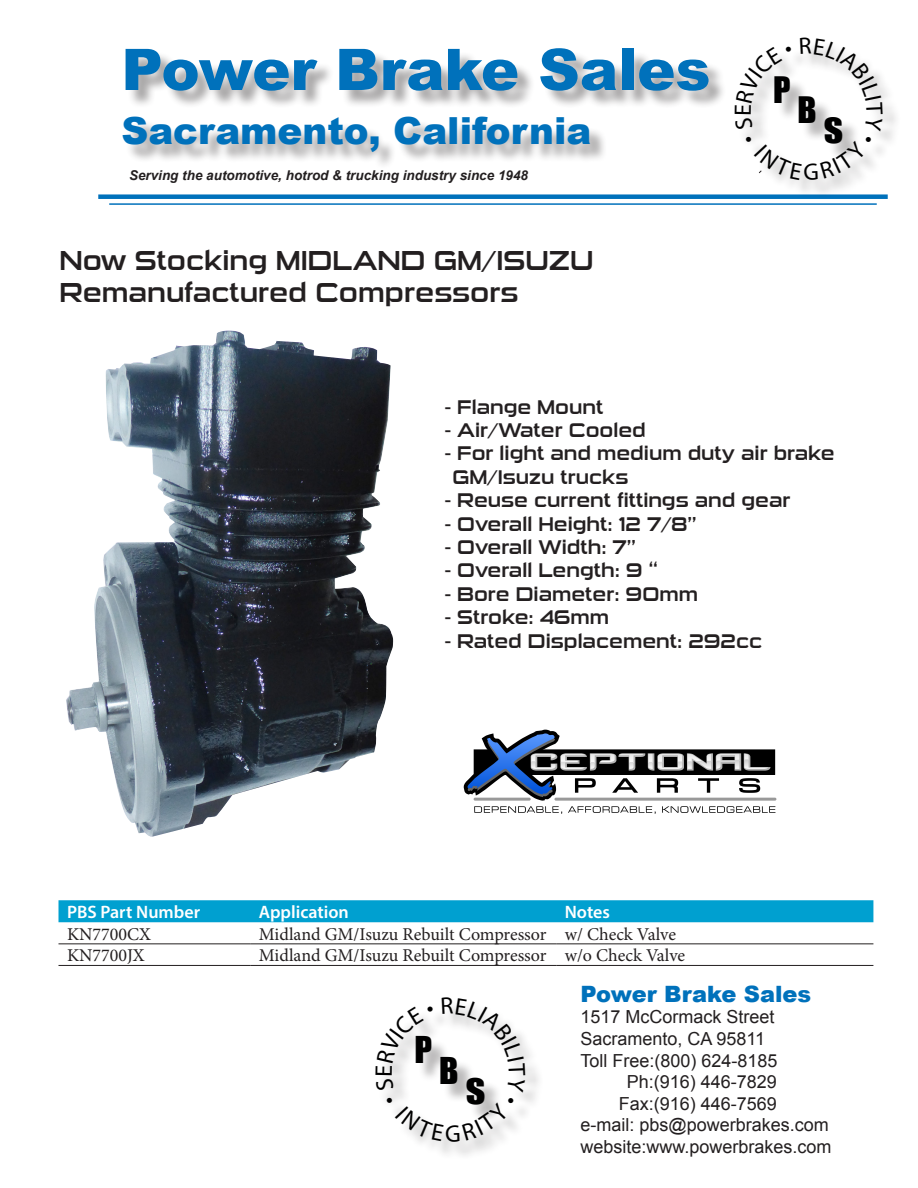
<style>
.page{position:relative;width:918px;height:1188px;background:#fff}
.page>*{position:absolute;margin:0;border:0;box-sizing:border-box;transform-origin:0 0}
.t1{font:900 57.45px "Arial";color:#0071bb}
.t2{font:40.2px "Impact";color:#000}
.t3{font:39.6px "Impact";color:#000}
.t4{font:900 37.35px "Arial";color:#0071bb}
.t5{font:34.05px "Impact";color:#000}
.t6{font:33.6px "Impact";color:#000}
.t7{font:27px/32.4px "Sui Generis Rg";color:#231f20}
.t8{font:900 22.5px "Arial";color:#0071bb}
.t9{font:19.5px/23.4px "Sui Generis Rg";color:#231f20}
.t10{font:18px "Arial";color:#231f20}
.t11{font:18px "Minion Pro";color:#231f20}
.t12{font:600 18px "Myriad Pro";color:#fff}
.t13{font:italic 700 13.5px "Arial";color:#231f20}
</style>
<div class="page">
<div style="left:58px;top:900px;width:815px;height:22px;background:#00a0d0"></div>
<hr style="left:58px;top:944px;width:192px;height:1px;background:#231f20">
<hr style="left:250px;top:944px;width:306px;height:1px;background:#231f20">
<hr style="left:556px;top:944px;width:317px;height:1px;background:#231f20">
<hr style="left:58px;top:965px;width:192px;height:1px;background:#231f20">
<hr style="left:250px;top:965px;width:306px;height:1px;background:#231f20">
<hr style="left:556px;top:965px;width:317px;height:1px;background:#231f20">
<img style="left:66px;top:331px;width:327px;height:506px">
<svg style="left:464px;top:730px;width:311px;height:84px"></svg>
<hr style="left:554px;top:798px;width:222px;height:3px;background:#999">
<hr style="left:474px;top:798px;width:57px;height:3px;background:#999">
<div style="left:98px;top:194px;width:790px;height:5px;background:#0071bb"></div>
<hr style="left:109px;top:203px;width:768px;height:2px;background:#0071bb">
<div style="left:126px;top:51px;width:601px;height:118px;background:#231f20;opacity:.39"></div>
<div style="left:737px;top:40px;width:164px;height:158px;background:#231f20;opacity:.35"></div>
<div style="left:378px;top:1001px;width:166px;height:159px;background:#231f20;opacity:.35"></div>
<svg style="left:737px;top:40px;width:146px;height:140px"></svg>
<svg style="left:378px;top:1001px;width:148px;height:141px"></svg>
<p class="t1" style="left:121px;top:28px;width:591px">Power Brake Sales</p>
<p class="t4" style="left:121px;top:104px;width:472px">Sacramento, California</p>
<p class="t13" style="left:129px;top:166px;width:401px">Serving the automotive, hotrod &amp; trucking industry since 1948</p>
<p class="t7" style="left:59px;top:245px;width:536px">Now Stocking MIDLAND GM/ISUZU<br>Remanufactured Compressors</p>
<p class="t6" style="left:773px;top:63px;width:19px">P</p>
<p class="t6" style="left:797px;top:84px;width:21px">B</p>
<p class="t3" style="left:824px;top:97px;width:21px">s</p>
<p class="t9" style="left:445px;top:395px;width:160px">- Flange Mount</p>
<p class="t9" style="left:445px;top:419px;width:202px">- Air/Water Cooled</p>
<p class="t9" style="left:452px;top:442px;width:384px;text-indent:-8px">- For light and medium duty air brake<br>GM/Isuzu trucks</p>
<p class="t9" style="left:445px;top:489px;width:347px">- Reuse current fittings and gear</p>
<p class="t9" style="left:445px;top:512px;width:253px">- Overall Height: 12 7/8”</p>
<p class="t9" style="left:445px;top:536px;width:193px">- Overall Width: 7”</p>
<p class="t9" style="left:445px;top:559px;width:214px">- Overall Length: 9 “</p>
<p class="t9" style="left:445px;top:583px;width:255px">- Bore Diameter: 90mm</p>
<p class="t9" style="left:445px;top:606px;width:166px">- Stroke: 46mm</p>
<p class="t9" style="left:445px;top:629px;width:319px">- Rated Displacement: 292cc</p>
<p class="t12" style="left:67px;top:901px;width:135px">PBS Part Number</p>
<p class="t12" style="left:259px;top:901px;width:92px">Application</p>
<p class="t12" style="left:565px;top:901px;width:47px">Notes</p>
<p class="t11" style="left:67px;top:922px;width:85px">KN7700CX</p>
<p class="t11" style="left:259px;top:922px;width:289px">Midland GM/Isuzu Rebuilt Compressor</p>
<p class="t11" style="left:565px;top:922px;width:113px">w/ Check Valve</p>
<p class="t11" style="left:67px;top:943px;width:79px">KN7700JX</p>
<p class="t11" style="left:259px;top:943px;width:289px">Midland GM/Isuzu Rebuilt Compressor</p>
<p class="t11" style="left:565px;top:943px;width:122px">w/o Check Valve</p>
<p class="t5" style="left:414px;top:1024px;width:19px">P</p>
<p class="t5" style="left:439px;top:1045px;width:21px">B</p>
<p class="t2" style="left:466px;top:1057px;width:21px">s</p>
<p class="t8" style="left:580px;top:977px;width:232px">Power Brake Sales</p>
<p class="t10" style="left:580px;top:1005px;width:196px">1517 McCormack Street</p>
<p class="t10" style="left:580px;top:1027px;width:186px">Sacramento, CA 95811</p>
<p class="t10" style="left:580px;top:1048px;width:199px">Toll Free:(800) 624-8185</p>
<p class="t10" style="left:627px;top:1070px;width:152px">Ph:(916) 446-7829</p>
<p class="t10" style="left:619px;top:1092px;width:160px">Fax:(916) 446-7569</p>
<p class="t10" style="left:580px;top:1113px;width:250px">e-mail: pbs@powerbrakes.com</p>
<p class="t10" style="left:580px;top:1135px;width:253px">website:www.powerbrakes.com</p>
</div>
